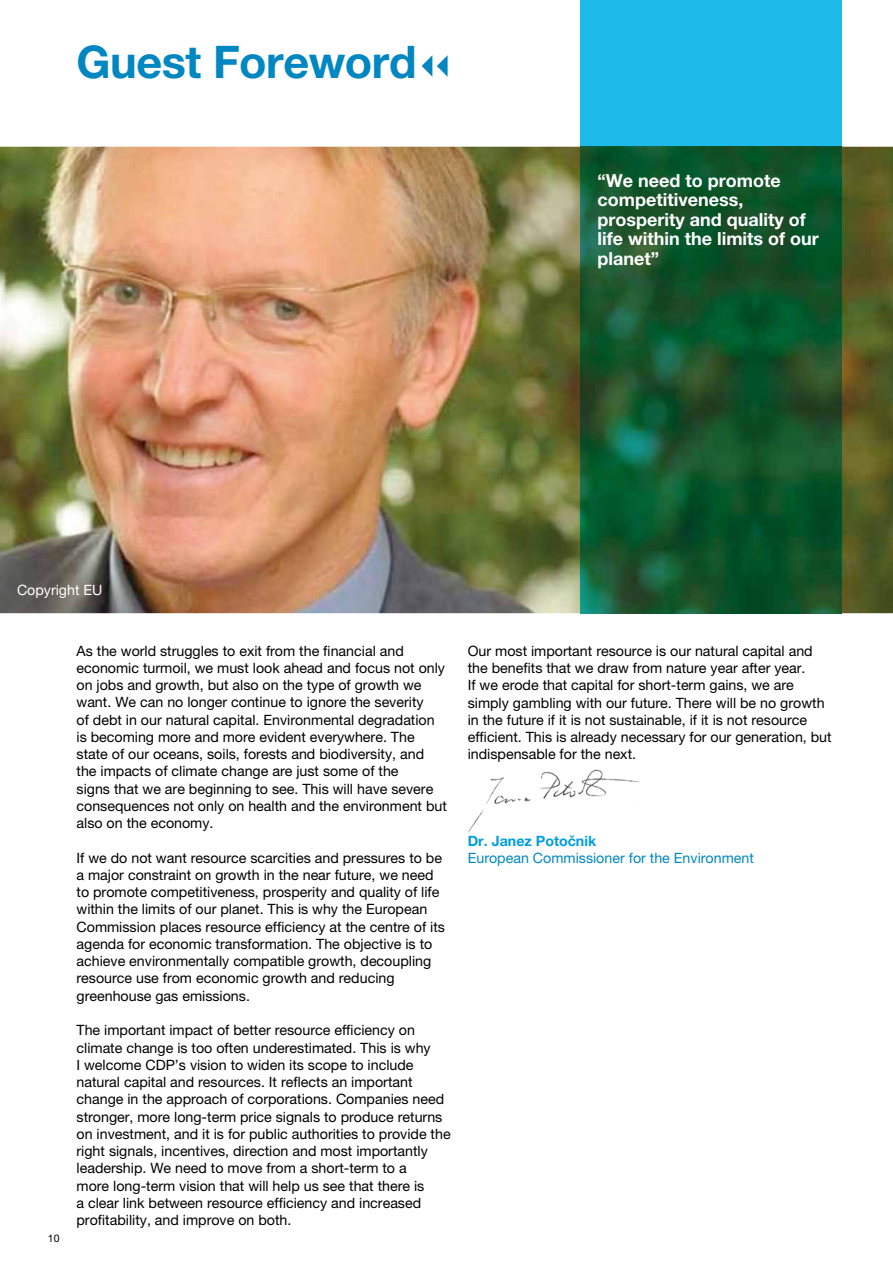
<style>
.page{position:relative;width:893px;height:1263px;background:#fff}
.page>*{position:absolute;margin:0;border:0;box-sizing:border-box;transform-origin:0 0}
.t1{font:700 45px "Helvetica Neue LT Pro";letter-spacing:-.01em;color:#0087c1}
.t2{font:700 18px/19.5px "Helvetica Neue LT Pro";color:#fff}
.t3{font:14.25px/17.2px "Helvetica Neue LT Pro";color:#000}
.t4{font:14.25px "Helvetica Neue LT Pro";color:#0087c1}
.t5{font:700 14.25px "Helvetica Neue LT Pro";color:#009ee0}
.t6{font:14.25px "Helvetica Neue LT Pro";color:#fff}
.t7{font:10.5px "Helvetica Neue LT Pro";color:#000}
</style>
<div class="page">
<img style="left:0;top:147px;width:893px;height:466px">
<img style="left:468px;top:769px;width:172px;height:64px">
<div style="left:580px;top:0;width:262px;height:147px;background:#1dbbea"></div>
<img style="left:580px;top:147px;width:262px;height:466px">
<svg style="left:422px;top:55px;width:26px;height:22px"></svg>
<h1 class="t1" style="left:77px;top:34px;width:341px">guest foreword</h1>
<p class="t2" style="left:597px;top:170px;width:223px">“We need to promote competitiveness, prosperity and quality of life within the limits of our planet”</p>
<p class="t6" style="left:17px;top:582px;width:87px">Copyright EU</p>
<p class="t7" style="left:48px;top:1232px;width:13px">10</p>
<p class="t3" style="left:77px;top:642px;width:372px">As the world struggles to exit from the financial and economic turmoil, we must look ahead and focus not only on jobs and growth, but also on the type of growth we want. We can no longer continue to ignore the severity<br>of debt in our natural capital. Environmental degradation is becoming more and more evident everywhere. The state of our oceans, soils, forests and biodiversity, and the impacts of climate change are just some of the<br>signs that we are beginning to see. This will have severe consequences not only on health and the environment but also on the economy.</p>
<p class="t3" style="left:77px;top:849px;width:370px">If we do not want resource scarcities and pressures to be a major constraint on growth in the near future, we need to promote competitiveness, prosperity and quality of life within the limits of our planet. This is why the European Commission places resource efficiency at the centre of its agenda for economic transformation. The objective is to achieve environmentally compatible growth, decoupling resource use from economic growth and reducing greenhouse gas emissions.</p>
<p class="t3" style="left:77px;top:1021px;width:376px">The important impact of better resource efficiency on climate change is too often underestimated. This is why<br>I welcome CDP’s vision to widen its scope to include natural capital and resources. It reflects an important change in the approach of corporations. Companies need stronger, more long-term price signals to produce returns on investment, and it is for public authorities to provide the right signals, incentives, direction and most importantly leadership. We need to move from a short-term to a<br>more long-term vision that will help us see that there is<br>a clear link between resource efficiency and increased profitability, and improve on both.</p>
<p class="t3" style="left:468px;top:642px;width:365px">Our most important resource is our natural capital and the benefits that we draw from nature year after year.<br>If we erode that capital for short-term gains, we are simply gambling with our future. There will be no growth in the future if it is not sustainable, if it is not resource efficient. This is already necessary for our generation, but indispensable for the next.</p>
<p class="t5" style="left:468px;top:832px;width:130px">Dr. Janez Potočnik</p>
<p class="t4" style="left:468px;top:849px;width:288px">European Commissioner for the Environment</p>
</div>
